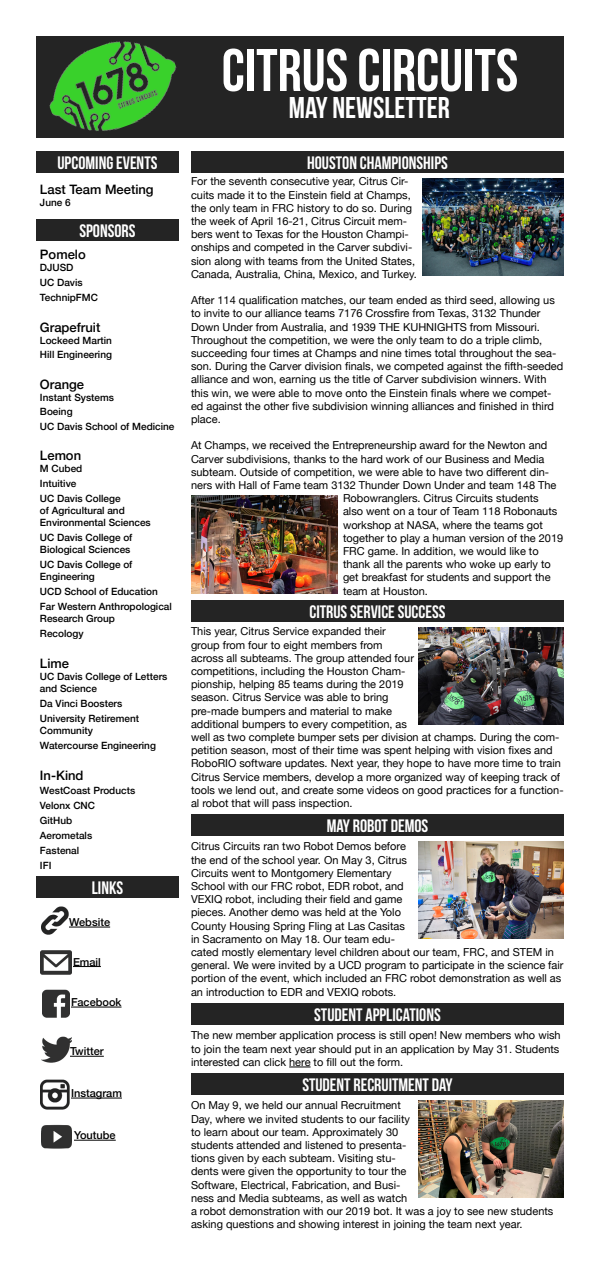
<style>
.page{position:relative;width:600px;height:1270px;background:#fff}
.page>*{position:absolute;margin:0;border:0;box-sizing:border-box;transform-origin:0 0}
.t1{font:60px "Bebas Neue";color:#fff}
.t2{font:30px "Bebas Neue";color:#fff}
.t3{font:18px "Bebas Neue";color:#fff}
.t4{font:500 13px "Helvetica Neue";color:#000}
.t5{font:11px/13.2px "Helvetica Neue";color:#000}
.t6{font:500 11px "Helvetica Neue";color:#000}
.t7{font:500 10px/12px "Helvetica Neue";color:#000}
</style>
<div class="page">
<img style="left:42px;top:989px;width:27px;height:28px">
<img style="left:42px;top:1036px;width:29px;height:26px">
<img style="left:41px;top:1124px;width:31px;height:25px">
<img style="left:42px;top:906px;width:26px;height:28px">
<img style="left:41px;top:1080px;width:28px;height:29px">
<hr style="left:69px;top:927px;width:41px;height:1px;background:#000">
<svg style="left:73px;top:966px;width:28px;height:1px"></svg>
<hr style="left:71px;top:1007px;width:51px;height:1px;background:#000">
<hr style="left:70px;top:1056px;width:34px;height:1px;background:#000">
<hr style="left:71px;top:1098px;width:51px;height:1px;background:#000">
<hr style="left:74px;top:1140px;width:42px;height:1px;background:#000">
<img style="left:40px;top:950px;width:31px;height:24px">
<div style="left:36px;top:151px;width:143px;height:22px;background:#242424"></div>
<div style="left:36px;top:876px;width:143px;height:22px;background:#242424"></div>
<div style="left:36px;top:36px;width:528px;height:102px;background:#242424"></div>
<img style="left:49px;top:41px;width:128px;height:90px">
<div style="left:191px;top:600px;width:373px;height:22px;background:#242424"></div>
<div style="left:191px;top:151px;width:373px;height:22px;background:#242424"></div>
<div style="left:36px;top:219px;width:143px;height:22px;background:#242424"></div>
<div style="left:191px;top:814px;width:373px;height:22px;background:#242424"></div>
<div style="left:191px;top:1003px;width:373px;height:22px;background:#242424"></div>
<div style="left:191px;top:1073px;width:373px;height:22px;background:#242424"></div>
<img style="left:422px;top:178px;width:142px;height:97px">
<img style="left:191px;top:495px;width:147px;height:98px">
<img style="left:418px;top:627px;width:146px;height:97px">
<img style="left:418px;top:841px;width:146px;height:97px">
<svg style="left:289px;top:1067px;width:22px;height:1px"></svg>
<img style="left:418px;top:1100px;width:146px;height:98px">
<p class="t3" style="left:57px;top:152px;width:101px">UPCOMING EVENTS</p>
<p class="t4" style="left:40px;top:179px;width:115px">Last Team Meeting</p>
<p class="t7" style="left:40px;top:196px;width:32px">June 6</p>
<p class="t3" style="left:79px;top:220px;width:58px">SPONSORS</p>
<p class="t4" style="left:40px;top:244px;width:47px">Pomelo</p>
<p class="t7" style="left:40px;top:260px;width:35px">DJUSD</p>
<p class="t7" style="left:40px;top:275px;width:44px">UC Davis</p>
<p class="t7" style="left:40px;top:290px;width:59px">TechnipFMC</p>
<p class="t4" style="left:40px;top:317px;width:62px">Grapefruit</p>
<p class="t7" style="left:40px;top:334px;width:74px">Lockeed Martin</p>
<p class="t7" style="left:40px;top:348px;width:74px">Hill Engineering</p>
<p class="t4" style="left:40px;top:374px;width:46px">Orange</p>
<p class="t7" style="left:40px;top:391px;width:76px">Instant Systems</p>
<p class="t7" style="left:40px;top:405px;width:34px">Boeing</p>
<p class="t7" style="left:40px;top:420px;width:136px">UC Davis School of Medicine</p>
<p class="t4" style="left:40px;top:445px;width:43px">Lemon</p>
<p class="t7" style="left:40px;top:462px;width:44px">M Cubed</p>
<p class="t7" style="left:40px;top:477px;width:38px">Intuitive</p>
<p class="t7" style="left:40px;top:492px;width:112px">UC Davis College<br>of Agricultural and<br>Environmental Sciences</p>
<p class="t7" style="left:40px;top:531px;width:94px">UC Davis College of<br>Biological Sciences</p>
<p class="t7" style="left:40px;top:558px;width:94px">UC Davis College of<br>Engineering</p>
<p class="t7" style="left:40px;top:585px;width:119px">UCD School of Education</p>
<p class="t7" style="left:40px;top:600px;width:133px">Far Western Anthropological<br>Research Group</p>
<p class="t7" style="left:40px;top:627px;width:45px">Recology</p>
<p class="t4" style="left:40px;top:653px;width:31px">Lime</p>
<p class="t7" style="left:40px;top:669px;width:129px">UC Davis College of Letters and Science</p>
<p class="t7" style="left:40px;top:696px;width:84px">Da Vinci Boosters</p>
<p class="t7" style="left:40px;top:711px;width:101px">University Retirement<br>Community</p>
<p class="t7" style="left:40px;top:738px;width:117px">Watercourse Engineering</p>
<p class="t4" style="left:40px;top:765px;width:45px">In-Kind</p>
<p class="t7" style="left:40px;top:783px;width:97px">WestCoast Products</p>
<p class="t7" style="left:40px;top:798px;width:57px">Velonx CNC</p>
<p class="t7" style="left:40px;top:813px;width:34px">GitHub</p>
<p class="t7" style="left:40px;top:828px;width:54px">Aerometals</p>
<p class="t7" style="left:40px;top:843px;width:41px">Fastenal</p>
<p class="t7" style="left:40px;top:858px;width:13px">IFI</p>
<p class="t3" style="left:92px;top:878px;width:33px">LINKS</p>
<p class="t6" style="left:69px;top:913px;width:43px">Website</p>
<p class="t6" style="left:73px;top:953px;width:29px">Email</p>
<p class="t6" style="left:71px;top:993px;width:52px">Facebook</p>
<p class="t6" style="left:70px;top:1043px;width:35px">Twitter</p>
<p class="t6" style="left:71px;top:1084px;width:52px">Instagram</p>
<p class="t6" style="left:74px;top:1127px;width:43px">Youtube</p>
<p class="t1" style="left:222px;top:37px;width:298px">CITRUS CIRCUITS</p>
<p class="t2" style="left:289px;top:91px;width:163px">MAY NEWSLETTER</p>
<p class="t3" style="left:307px;top:153px;width:142px">HOUSTON CHAMPIONSHIPS</p>
<p class="t5" style="left:191px;top:176px;width:227px">For the seventh consecutive year, Citrus Cir&shy;cuits made it to the Einstein field at Champs, the only team in FRC history to do so. During the week of April 16-21, Citrus Circuit mem&shy;bers went to Texas for the Houston Champi&shy;onships and competed in the Carver subdivi&shy;sion along with teams from the United States, Canada, Australia, China, Mexico, and Turkey.</p>
<p class="t5" style="left:191px;top:294px;width:374px">After 114 qualification matches, our team ended as third seed, allowing us to invite to our alliance teams 7176 Crossfire from Texas, 3132 Thunder Down Under from Australia, and 1939 THE KUHNIGHTS from Missouri.<br>Throughout the competition, we were the only team to do a triple climb, succeeding four times at Champs and nine times total throughout the sea&shy;son. During the Carver division finals, we competed against the fifth-seeded alliance and won, earning us the title of Carver subdivision winners. With this win, we were able to move onto the Einstein finals where we compet&shy;ed against the other five subdivision winning alliances and finished in third place.</p>
<p class="t5" style="left:191px;top:440px;width:358px">At Champs, we received the Entrepreneurship award for the Newton and</p>
<p class="t5" style="left:191px;top:453px;width:355px">Carver subdivisions, thanks to the hard work of our Business and Media</p>
<p class="t5" style="left:191px;top:466px;width:360px">subteam. Outside of competition, we were able to have two different din-</p>
<p class="t5" style="left:191px;top:479px;width:367px">ners with Hall of Fame team 3132 Thunder Down Under and team 148 The</p>
<p class="t5" style="left:343px;top:492px;width:197px">Robowranglers. Citrus Circuits students</p>
<p class="t5" style="left:343px;top:506px;width:216px">also went on a tour of Team 118 Robonauts</p>
<p class="t5" style="left:343px;top:519px;width:202px">workshop at NASA, where the teams got</p>
<p class="t5" style="left:343px;top:532px;width:222px">together to play a human version of the 2019</p>
<p class="t5" style="left:343px;top:545px;width:197px">FRC game. In addition, we would like to</p>
<p class="t5" style="left:343px;top:558px;width:209px">thank all the parents who woke up early to</p>
<p class="t5" style="left:343px;top:572px;width:209px">get breakfast for students and support the</p>
<p class="t5" style="left:343px;top:585px;width:86px">team at Houston.</p>
<p class="t3" style="left:309px;top:602px;width:138px">CITRUS SERVICE SUCCESS</p>
<p class="t5" style="left:191px;top:626px;width:374px">This year, Citrus Service expanded their<br>group from four to eight members from<br>across all subteams. The group attended four<br>competitions, including the Houston Cham-<br>pionship, helping 85 teams during the 2019<br>season. Citrus Service was able to bring<br>pre-made bumpers and material to make<br>additional bumpers to every competition, as<br>well as two complete bumper sets per division at champs. During the com&shy;petition season, most of their time was spent helping with vision fixes and RoboRIO software updates. Next year, they hope to have more time to train Citrus Service members, develop a more organized way of keeping track of tools we lend out, and create some videos on good practices for a function&shy;al robot that will pass inspection.</p>
<p class="t5" style="left:191px;top:841px;width:374px">Citrus Circuits ran two Robot Demos before<br>the end of the school year. On May 3, Citrus<br>Circuits went to Montgomery Elementary<br>School with our FRC robot, EDR robot, and<br>VEXIQ robot, including their field and game<br>pieces. Another demo was held at the Yolo<br>County Housing Spring Fling at Las Casitas<br>in Sacramento on May 18. Our team edu-<br>cated mostly elementary level children about our team, FRC, and STEM in general. We were invited by a UCD program to participate in the science fair portion of the event, which included an FRC robot demonstration as well as an introduction to EDR and VEXIQ robots.</p>
<p class="t5" style="left:191px;top:1030px;width:371px">The new member application process is still open! New members who wish to join the team next year should put in an application by May 31. Students interested can click here to fill out the form.</p>
<p class="t5" style="left:191px;top:1100px;width:364px">On May 9, we held our annual Recruitment<br>Day, where we invited students to our facility<br>to learn about our team. Approximately 30<br>students attended and listened to presenta-<br>tions given by each subteam. Visiting stu-<br>dents were given the opportunity to tour the<br>Software, Electrical, Fabrication, and Busi-<br>ness and Media subteams, as well as watch<br>a robot demonstration with our 2019 bot. It was a joy to see new students asking questions and showing interest in joining the team next year.</p>
<p class="t3" style="left:327px;top:816px;width:103px">MAY ROBOT DEMOS</p>
<p class="t3" style="left:314px;top:1005px;width:128px">STUDENT APPLICATIONS</p>
<p class="t3" style="left:302px;top:1075px;width:152px">STUDENT RECRUITMENT DAY</p>
</div>
